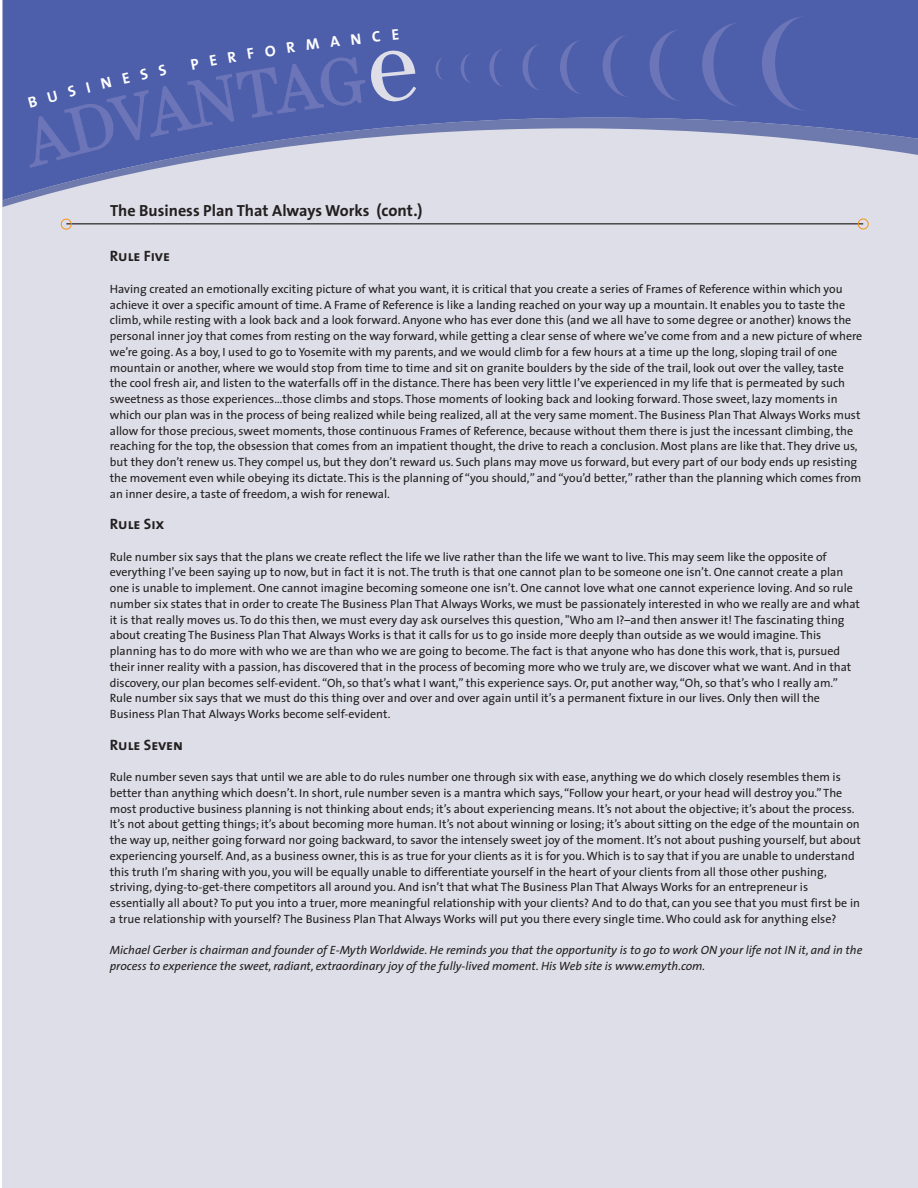
<style>
.page{position:relative;width:918px;height:1188px;background:#fff}
.page>*{position:absolute;margin:0;border:0;box-sizing:border-box;transform-origin:0 0}
.t1{font:700 16.2px "The Sans";color:#231f20}
.t2{font:15px "The Sans Bold Caps";color:#231f20}
.t3{font:12px/15.8px "The Sans";color:#231f20}
.t4{font:italic 12px/15.8px "The Sans";color:#231f20}
.s1{font-size:16.5px}
</style>
<div class="page">
<div style="left:3px;top:0;width:915px;height:1188px;background:#dddee7"></div>
<div style="left:3px;top:0;width:915px;height:118px;background:#4d5fab"></div>
<svg style="left:3px;top:118px;width:915px;height:89px"></svg>
<svg style="left:435px;top:57px;width:10px;height:23px"></svg>
<svg style="left:461px;top:53px;width:12px;height:30px"></svg>
<svg style="left:489px;top:49px;width:16px;height:38px"></svg>
<svg style="left:522px;top:44px;width:20px;height:47px"></svg>
<svg style="left:560px;top:40px;width:24px;height:54px"></svg>
<svg style="left:602px;top:35px;width:28px;height:62px;background:#5363ad"></svg>
<svg style="left:649px;top:29px;width:34px;height:72px;background:#5363ad"></svg>
<svg style="left:702px;top:22px;width:40px;height:85px;background:#5363ad"></svg>
<svg style="left:761px;top:16px;width:47px;height:95px;background:#5363ad"></svg>
<svg style="left:60px;top:218px;width:809px;height:12px"></svg>
<svg style="left:18px;top:29px;width:400px;height:138px;background:#5b6bb0"></svg>
<h1 class="t1" style="left:110px;top:205px;width:314px">The Business Plan That Always Works <span class="s1">(cont.)</span></h1>
<p class="t2" style="left:110px;top:252px;width:62px">Rule Five</p>
<p class="t3" style="left:110px;top:282px;width:754px">Having created an emotionally exciting picture of what you want, it is critical that you create a series of Frames of Reference within which you achieve it over a specific amount of time. A Frame of Reference is like a landing reached on your way up a mountain. It enables you to taste the climb, while resting with a look back and a look forward. Anyone who has ever done this (and we all have to some degree or another) knows the personal inner joy that comes from resting on the way forward, while getting a clear sense of where we’ve come from and a new picture of where we’re going. As a boy, I used to go to Yosemite with my parents, and we would climb for a few hours at a time up the long, sloping trail of one mountain or another, where we would stop from time to time and sit on granite boulders by the side of the trail, look out over the valley, taste the cool fresh air, and listen to the waterfalls off in the distance. There has been very little I’ve experienced in my life that is permeated by such sweetness as those experiences…those climbs and stops. Those moments of looking back and looking forward. Those sweet, lazy moments in which our plan was in the process of being realized while being realized, all at the very same moment. The Business Plan That Always Works must allow for those precious, sweet moments, those continuous Frames of Reference, because without them there is just the incessant climbing, the reaching for the top, the obsession that comes from an impatient thought, the drive to reach a conclusion. Most plans are like that. They drive us, but they don’t renew us. They compel us, but they don’t reward us. Such plans may move us forward, but every part of our body ends up resisting the movement even while obeying its dictate. This is the planning of “you should,” and “you’d better,” rather than the planning which comes from an inner desire, a taste of freedom, a wish for renewal.</p>
<p class="t2" style="left:110px;top:520px;width:56px">Rule Six</p>
<p class="t3" style="left:110px;top:550px;width:752px">Rule number six says that the plans we create reflect the life we live rather than the life we want to live. This may seem like the opposite of everything I’ve been saying up to now, but in fact it is not. The truth is that one cannot plan to be someone one isn’t. One cannot create a plan one is unable to implement. One cannot imagine becoming someone one isn’t. One cannot love what one cannot experience loving. And so rule number six states that in order to create The Business Plan That Always Works, we must be passionately interested in who we really are and what it is that really moves us. To do this then, we must every day ask ourselves this question, "Who am I?–and then answer it! The fascinating thing about creating The Business Plan That Always Works is that it calls for us to go inside more deeply than outside as we would imagine. This planning has to do more with who we are than who we are going to become. The fact is that anyone who has done this work, that is, pursued their inner reality with a passion, has discovered that in the process of becoming more who we truly are, we discover what we want. And in that discovery, our plan becomes self-evident. “Oh, so that’s what I want,” this experience says. Or, put another way, “Oh, so that’s who I really am.” Rule number six says that we must do this thing over and over and over again until it’s a permanent fixture in our lives. Only then will the Business Plan That Always Works become self-evident.</p>
<p class="t2" style="left:110px;top:740px;width:75px">Rule Seven</p>
<p class="t3" style="left:110px;top:770px;width:753px">Rule number seven says that until we are able to do rules number one through six with ease, anything we do which closely resembles them is better than anything which doesn’t. In short, rule number seven is a mantra which says, “Follow your heart, or your head will destroy you.” The most productive business planning is not thinking about ends; it’s about experiencing means. It’s not about the objective; it’s about the process.<br>It’s not about getting things; it’s about becoming more human. It’s not about winning or losing; it’s about sitting on the edge of the mountain on the way up, neither going forward nor going backward, to savor the intensely sweet joy of the moment. It’s not about pushing yourself, but about experiencing yourself. And, as a business owner, this is as true for your clients as it is for you. Which is to say that if you are unable to understand this truth I’m sharing with you, you will be equally unable to differentiate yourself in the heart of your clients from all those other pushing, striving, dying-to-get-there competitors all around you. And isn’t that what The Business Plan That Always Works for an entrepreneur is essentially all about? To put you into a truer, more meaningful relationship with your clients? And to do that, can you see that you must first be in a true relationship with yourself? The Business Plan That Always Works will put you there every single time. Who could ask for anything else?</p>
<p class="t4" style="left:110px;top:944px;width:754px">Michael Gerber is chairman and founder of E-Myth Worldwide. He reminds you that the opportunity is to go to work ON your life not IN it, and in the process to experience the sweet, radiant, extraordinary joy of the fully-lived moment. His Web site is www.emyth.com.</p>
</div>
